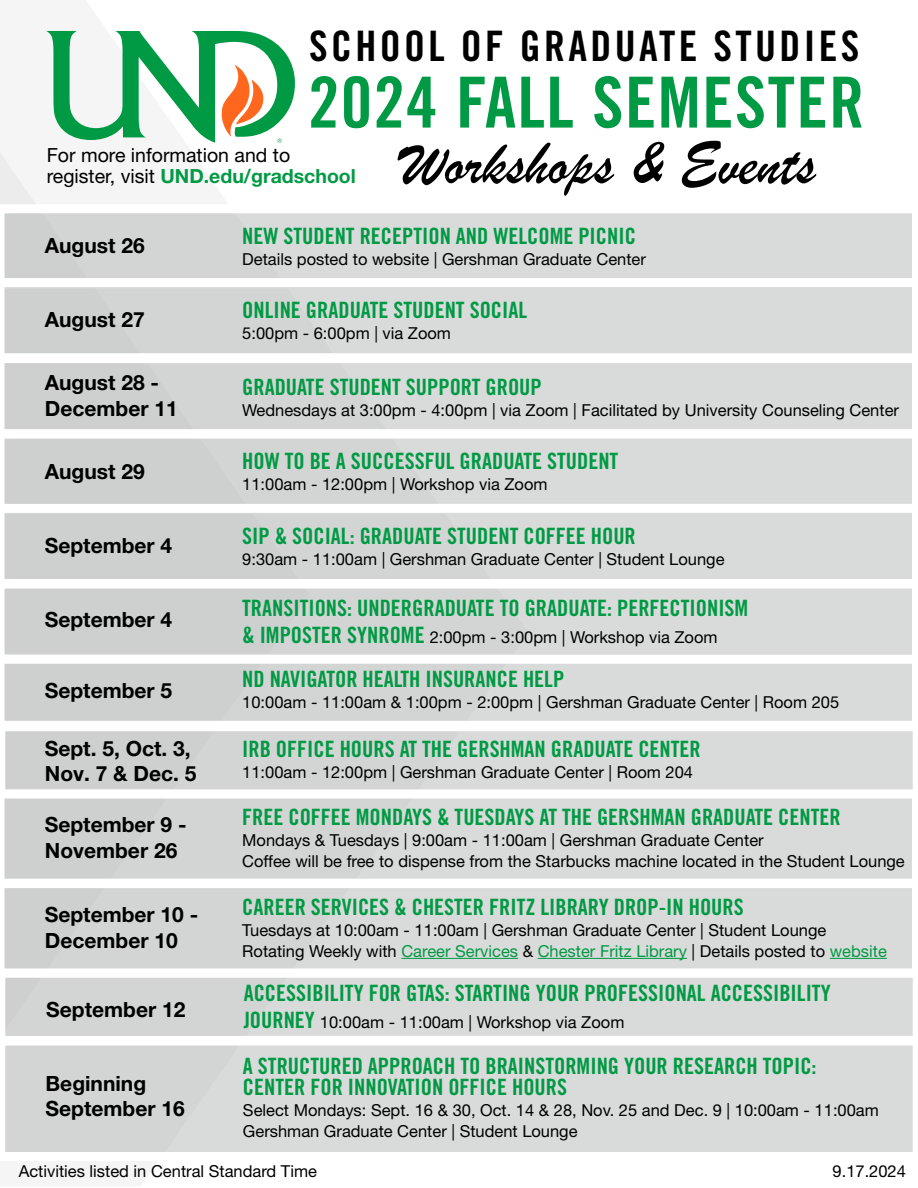
<style>
.page{position:relative;width:918px;height:1188px;background:#fff}
.page>*{position:absolute;margin:0;border:0;box-sizing:border-box;transform-origin:0 0}
.t1{font:70.5px "Trade Gothic LT Pro Bd Cn 20";letter-spacing:.02em;color:#009a44}
.t2{font:63px "Brush Script";color:#000}
.t3{font:42px "Trade Gothic LT Pro Bd Cn 20";letter-spacing:.08em;color:#000}
.t4{font:22.5px/21px "Trade Gothic LT Pro Bd Cn 20";color:#009a44}
.t5{font:700 21px/25.2px "Helvetica Neue LT Pro";color:#000}
.t6{font:19.5px/21px "Helvetica Neue LT Pro";color:#000}
.t7{font:16.5px/21px "Helvetica Neue LT Pro";color:#000}
.s1{font-weight:700;color:#009a44}
.s2{font-family:"Trade Gothic LT Pro Bd Cn 20";font-size:22.5px;color:#009a44}
.s3{color:#009a44}
</style>
<div class="page">
<svg style="left:4px;top:888px;width:908px;height:81px;background:#d6d8d7"></svg>
<svg style="left:4px;top:213px;width:908px;height:65px;background:#d7d8d8"></svg>
<svg style="left:4px;top:363px;width:908px;height:66px;background:#d5d7d6"></svg>
<div style="left:4px;top:664px;width:908px;height:57px;background:#d3d5d4"></div>
<svg style="left:4px;top:588px;width:908px;height:76px;background:#d9dada"></svg>
<svg style="left:4px;top:287px;width:908px;height:67px;background:#d6d8d8"></svg>
<svg style="left:4px;top:438px;width:908px;height:66px;background:#d5d7d6"></svg>
<svg style="left:4px;top:798px;width:908px;height:81px;background:#d6d7d7"></svg>
<div style="left:4px;top:513px;width:908px;height:66px;background:#d3d5d4"></div>
<svg style="left:5px;top:731px;width:908px;height:59px;background:#d5d7d6"></svg>
<hr style="left:401px;top:958px;width:117px;height:1px;background:#009a44">
<hr style="left:538px;top:958px;width:149px;height:1px;background:#009a44">
<hr style="left:830px;top:958px;width:57px;height:1px;background:#009a44">
<div style="left:5px;top:977px;width:908px;height:59px;background:#d9dada"></div>
<div style="left:5px;top:1045px;width:908px;height:107px;background:#d9dada"></div>
<svg style="left:46px;top:31px;width:249px;height:112px"></svg>
<h3 class="t3" style="left:309px;top:21px;width:552px">SCHOOL OF GRADUATE STUDIES</h3>
<h1 class="t1" style="left:308px;top:60px;width:558px">2024 FALL SEMESTER</h1>
<h2 class="t2" style="left:400px;top:126px;width:417px">Workshops &amp; Events</h2>
<p class="t6" style="left:47px;top:144px;width:311px">For more information and to register, visit <span class="s1">UND.edu/gradschool</span></p>
<p class="t5" style="left:45px;top:232px;width:101px">August 26</p>
<p class="t5" style="left:45px;top:307px;width:101px">August 27</p>
<h3 class="t4" style="left:242px;top:226px;width:395px">NEW STUDENT RECEPTION AND WELCOME PICNIC</h3>
<p class="t7" style="left:242px;top:249px;width:405px">Details posted to website | Gershman Graduate Center</p>
<h3 class="t4" style="left:242px;top:299px;width:286px">ONLINE GRADUATE STUDENT SOCIAL</h3>
<p class="t7" style="left:242px;top:322px;width:210px">5:00pm - 6:00pm | via Zoom</p>
<p class="t5" style="left:45px;top:370px;width:134px">August 28 -<br>December 11</p>
<h3 class="t4" style="left:242px;top:376px;width:301px">GRADUATE STUDENT SUPPORT GROUP</h3>
<p class="t7" style="left:242px;top:399px;width:658px">Wednesdays at 3:00pm - 4:00pm | via Zoom | Facilitated by University Counseling Center</p>
<p class="t5" style="left:45px;top:458px;width:101px">August 29</p>
<p class="t5" style="left:45px;top:533px;width:129px">September 4</p>
<p class="t5" style="left:45px;top:606px;width:129px">September 4</p>
<p class="t5" style="left:45px;top:677px;width:129px">September 5</p>
<h3 class="t4" style="left:242px;top:451px;width:378px">HOW TO BE A SUCCESSFUL GRADUATE STUDENT</h3>
<p class="t7" style="left:242px;top:474px;width:307px">11:00am - 12:00pm | Workshop via Zoom</p>
<h3 class="t4" style="left:242px;top:525px;width:395px">SIP &amp; SOCIAL: GRADUATE STUDENT COFFEE HOUR</h3>
<p class="t7" style="left:242px;top:548px;width:484px">9:30am - 11:00am | Gershman Graduate Center | Student Lounge</p>
<h3 class="t4" style="left:242px;top:597px;width:508px">TRANSITIONS: UNDERGRADUATE TO GRADUATE: PERFECTIONISM</h3>
<p class="t7" style="left:242px;top:626px;width:477px"><span class="s2">&amp; IMPOSTER SYNROME</span> 2:00pm - 3:00pm | Workshop via Zoom</p>
<h3 class="t4" style="left:242px;top:668px;width:324px">ND NAVIGATOR HEALTH INSURANCE HELP</h3>
<p class="t7" style="left:242px;top:691px;width:599px">10:00am - 11:00am &amp; 1:00pm - 2:00pm | Gershman Graduate Center | Room 205</p>
<p class="t5" style="left:45px;top:735px;width:153px">Sept. 5, Oct. 3,<br>Nov. 7 &amp; Dec. 5</p>
<h3 class="t4" style="left:242px;top:739px;width:460px">IRB OFFICE HOURS AT THE GERSHMAN GRADUATE CENTER</h3>
<p class="t7" style="left:242px;top:761px;width:452px">11:00am - 12:00pm | Gershman Graduate Center | Room 204</p>
<p class="t5" style="left:45px;top:812px;width:143px">September 9 -<br>November 26</p>
<p class="t5" style="left:45px;top:902px;width:155px">September 10 -<br>December 10</p>
<p class="t5" style="left:46px;top:996px;width:141px">September 12</p>
<p class="t5" style="left:46px;top:1070px;width:141px">Beginning<br>September 16</p>
<h3 class="t4" style="left:242px;top:806px;width:600px">FREE COFFEE MONDAYS &amp; TUESDAYS AT THE GERSHMAN GRADUATE CENTER</h3>
<p class="t7" style="left:242px;top:829px;width:664px">Mondays &amp; Tuesdays | 9:00am - 11:00am | Gershman Graduate Center<br>Coffee will be free to dispense from the Starbucks machine located in the Student Lounge</p>
<h3 class="t4" style="left:242px;top:896px;width:503px">CAREER SERVICES &amp; CHESTER FRITZ LIBRARY DROP-IN HOURS</h3>
<p class="t7" style="left:242px;top:919px;width:646px">Tuesdays at 10:00am - 11:00am | Gershman Graduate Center | Student Lounge<br>Rotating Weekly with <span class="s3">Career Services</span> &amp; <span class="s3">Chester Fritz Library</span> | Details posted to <span class="s3">website</span></p>
<h3 class="t4" style="left:244px;top:982px;width:588px">ACCESSIBILITY FOR GTAS: STARTING YOUR PROFESSIONAL ACCESSIBILITY</h3>
<p class="t7" style="left:244px;top:1011px;width:382px"><span class="s2">JOURNEY</span> 10:00am - 11:00am | Workshop via Zoom</p>
<h3 class="t4" style="left:243px;top:1055px;width:575px">A STRUCTURED APPROACH TO BRAINSTORMING YOUR RESEARCH TOPIC:<br>CENTER FOR INNOVATION OFFICE HOURS</h3>
<p class="t7" style="left:243px;top:1099px;width:637px">Select Mondays: Sept. 16 &amp; 30, Oct. 14 &amp; 28, Nov. 25 and Dec. 9 | 10:00am - 11:00am<br>Gershman Graduate Center | Student Lounge</p>
<p class="t7" style="left:19px;top:1160px;width:300px">Activities listed in Central Standard Time</p>
<p class="t7" style="left:833px;top:1160px;width:75px">9.17.2024</p>
</div>
